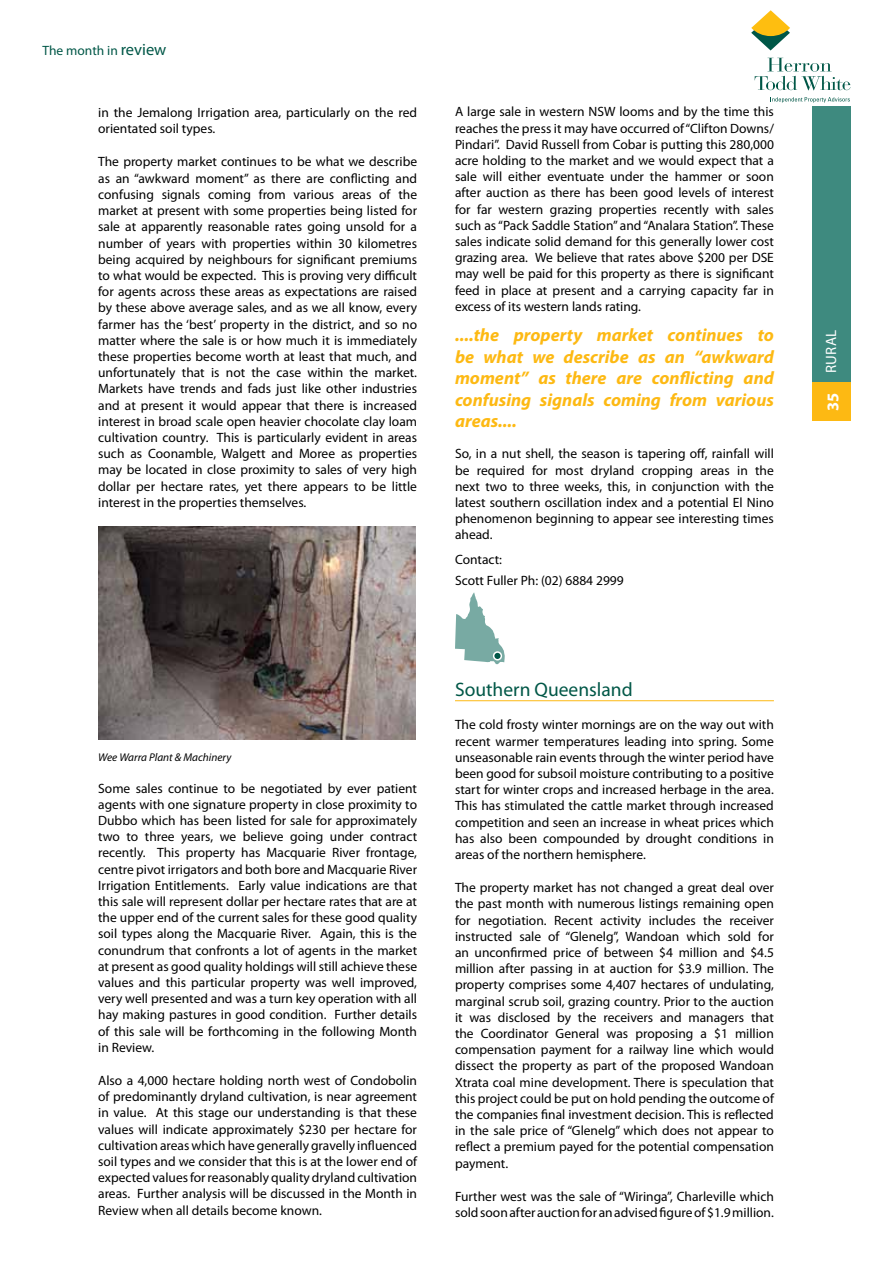
<style>
.page{position:relative;width:893px;height:1263px;background:#fff}
.page>*{position:absolute;margin:0;border:0;box-sizing:border-box;transform-origin:0 0}
.t1{font:19.5px "Myriad Pro";color:#005747}
.t2{font:italic 700 18px/21.6px "Myriad Pro";color:#fdb913;text-align:justify}
.t3{font:700 16.5px "Myriad Pro";color:#fff}
.t4{font:15px "Myriad Pro";color:#fff}
.t5{font:13.5px/16.2px "Myriad Pro";color:#000;text-align:justify}
.t6{font:13.5px "Myriad Pro";color:#005747}
.t7{font:italic 11.25px "Myriad Pro";color:#000}
.s1{font-size:16.5px}
</style>
<div class="page">
<div style="left:812px;top:106px;width:38px;height:315px;background:#3e8a7f"></div>
<div style="left:812px;top:383px;width:38px;height:38px;background:#fdb913"></div>
<svg style="left:751px;top:10px;width:39px;height:40px"></svg>
<svg style="left:755px;top:58px;width:95px;height:32px"></svg>
<svg style="left:772px;top:97px;width:78px;height:6px"></svg>
<img style="left:98px;top:526px;width:317px;height:213px">
<hr style="left:455px;top:700px;width:319px;height:1px;background:#fdb913">
<svg style="left:455px;top:592px;width:50px;height:72px"></svg>
<div style="left:494px;top:652px;width:7px;height:8px;background:#005747;border-radius:50%"></div>
<div style="left:493px;top:651px;width:9px;height:9px;border:2px solid #fff;border-radius:50%"></div>
<p class="t6" style="left:43px;top:42px;width:125px">The month in <span class="s1">review</span></p>
<p class="t5" style="left:98px;top:104px;width:320px">in the Jemalong Irrigation area, particularly on the red orientated soil types.</p>
<p class="t5" style="left:98px;top:154px;width:320px">The property market continues to be what we describe as an “awkward moment” as there are conflicting and confusing signals coming from various areas of the market at present with some properties being listed for sale at apparently reasonable rates going unsold for a number of years with properties within 30 kilometres being acquired by neighbours for significant premiums to what would be expected. This is proving very difficult for agents across these areas as expectations are raised by these above average sales, and as we all know, every farmer has the ‘best’ property in the district, and so no matter where the sale is or how much it is immediately these properties become worth at least that much, and unfortunately that is not the case within the market.<br>Markets have trends and fads just like other industries and at present it would appear that there is increased interest in broad scale open heavier chocolate clay loam cultivation country. This is particularly evident in areas such as Coonamble, Walgett and Moree as properties may be located in close proximity to sales of very high dollar per hectare rates, yet there appears to be little interest in the properties themselves.</p>
<p class="t5" style="left:455px;top:104px;width:320px">A large sale in western NSW looms and by the time this reaches the press it may have occurred of “Clifton Downs/ Pindari”. David Russell from Cobar is putting this 280,000 acre holding to the market and we would expect that a sale will either eventuate under the hammer or soon after auction as there has been good levels of interest for far western grazing properties recently with sales such as “Pack Saddle Station” and “Analara Station”. These sales indicate solid demand for this generally lower cost grazing area. We believe that rates above $200 per DSE may well be paid for this property as there is significant feed in place at present and a carrying capacity far in excess of its western lands rating.</p>
<h2 class="t2" style="left:455px;top:323px;width:320px">....the property market continues to be what we describe as an “awkward moment” as there are conflicting and confusing signals coming from various areas....</h2>
<p class="t5" style="left:455px;top:446px;width:320px">So, in a nut shell, the season is tapering off, rainfall will be required for most dryland cropping areas in the next two to three weeks, this, in conjunction with the latest southern oscillation index and a potential El N ino phenomenon beginning to appear see interesting times ahead.</p>
<p class="t5" style="left:455px;top:549px;width:170px;line-height:20.4px">Contact:<br>Scott Fuller Ph: (02) 6884 2999</p>
<p class="t7" style="left:98px;top:751px;width:135px">Wee Warra Plant &amp; Machinery</p>
<p class="t5" style="left:98px;top:780px;width:320px">Some sales continue to be negotiated by ever patient agents with one signature property in close proximity to Dubbo which has been listed for sale for approximately two to three years, we believe going under contract recently. This property has Macquarie River frontage, centre pivot irrigators and both bore and Macquarie River Irrigation Entitlements. Early value indications are that this sale will represent dollar per hectare rates that are at the upper end of the current sales for these good quality soil types along the Macquarie River. Again, this is the conundrum that confronts a lot of agents in the market at present as good quality holdings will still achieve these values and this particular property was well improved, very well presented and was a turn key operation with all hay making pastures in good condition. Further details of this sale will be forthcoming in the following Month in Review.</p>
<p class="t5" style="left:98px;top:1072px;width:320px">Also a 4,000 hectare holding north west of Condobolin of predominantly dryland cultivation, is near agreement in value. At this stage our understanding is that these values will indicate approximately $230 per hectare for cultivation areas which have generally gravelly influenced soil types and we consider that this is at the lower end of expected values for reasonably quality dryland cultivation areas. Further analysis will be discussed in the Month in Review when all details become known.</p>
<h1 class="t1" style="left:455px;top:677px;width:179px">Southern Queensland</h1>
<p class="t5" style="left:455px;top:716px;width:320px">The cold frosty winter mornings are on the way out with recent warmer temperatures leading into spring. Some unseasonable rain events through the winter period have been good for subsoil moisture contributing to a positive start for winter crops and increased herbage in the area.<br>This has stimulated the cattle market through increased competition and seen an increase in wheat prices which has also been compounded by drought conditions in areas of the northern hemisphere.</p>
<p class="t5" style="left:455px;top:879px;width:320px">The property market has not changed a great deal over the past month with numerous listings remaining open for negotiation. Recent activity includes the receiver instructed sale of “Glenelg”, Wandoan which sold for an unconfirmed price of between $4 million and $4.5 million after passing in at auction for $3.9 million. The property comprises some 4,407 hectares of undulating, marginal scrub soil, grazing country. Prior to the auction it was disclosed by the receivers and managers that the Coordinator General was proposing a $1 million compensation payment for a railway line which would dissect the property as part of the proposed Wandoan Xtrata coal mine development. There is speculation that this project could be put on hold pending the outcome of the companies final investment decision. This is reflected in the sale price of “Glenelg” which does not appear to reflect a premium payed for the potential compensation payment.</p>
<p class="t5" style="left:455px;top:1188px;width:320px">Further west was the sale of “Wiringa”, Charleville which sold soon after auction for an advised figure of $1.9 million.</p>
<p class="t4" style="left:822px;top:373px;width:45px;rotate:-90deg">RURAL</p>
<p class="t3" style="left:822px;top:411px;width:20px;rotate:-90deg">35</p>
</div>
